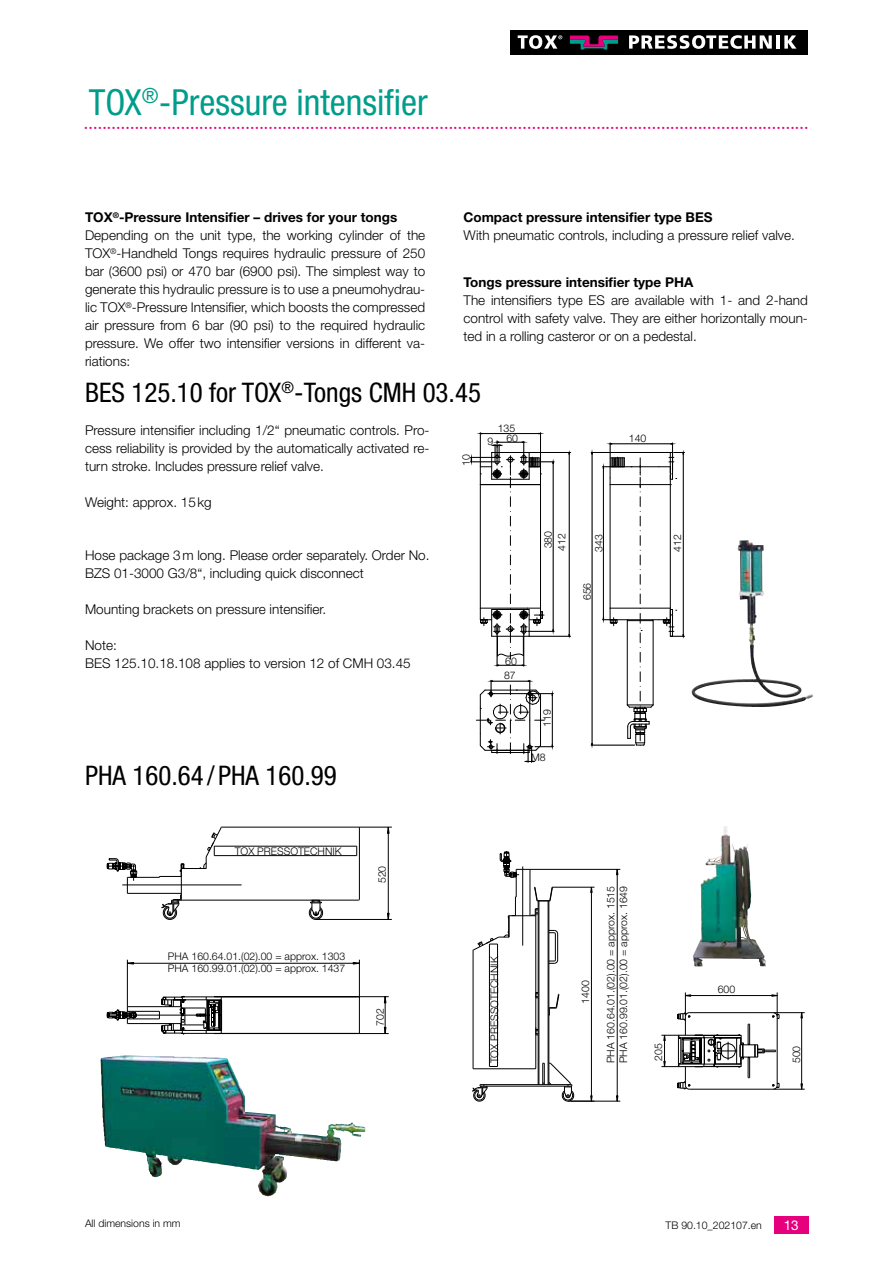
<style>
.page{position:relative;width:893px;height:1263px;background:#fff}
.page>*{position:absolute;margin:0;border:0;box-sizing:border-box;transform-origin:0 0}
.t1{font:condensed 36px "Helvetica Neue LT Std";color:#009d8b}
.t2{font:condensed 27px "Helvetica Neue LT Std";color:#000}
.t3{font:20.25px "Times New Roman";color:#e6007d}
.t4{font:300 13.5px/18px "Helvetica Neue LT Std";color:#000}
.t5{font:700 13.5px "Helvetica Neue LT Std";color:#000}
.t6{font:13.5px "Helvetica Neue LT Pro";color:#fff}
.t7{font:300 10.5px/12.6px "Helvetica Neue LT Std";color:#000}
.s1{font-weight:700}
</style>
<div class="page">
<div style="left:774px;top:1216px;width:34px;height:17px;background:#e6007d"></div>
<div style="left:510px;top:30px;width:298px;height:25px;background:#000"></div>
<svg style="left:518px;top:35px;width:44px;height:14px"></svg>
<svg style="left:629px;top:35px;width:143px;height:14px"></svg>
<hr style="left:776px;top:35px;width:4px;height:14px;background:#fff">
<svg style="left:784px;top:35px;width:12px;height:14px"></svg>
<svg style="left:570px;top:35px;width:48px;height:15px"></svg>
<hr style="left:359px;top:827px;width:33px;height:1px;background:#000">
<hr style="left:319px;top:919px;width:73px;height:1px;background:#000">
<svg style="left:106px;top:827px;width:283px;height:207px"></svg>
<hr style="left:480px;top:1086px;width:92px;height:1px;background:#000">
<hr style="left:480px;top:1084px;width:92px;height:1px;background:#000">
<hr style="left:473px;top:1068px;width:62px;height:1px;background:#000">
<hr style="left:473px;top:950px;width:1px;height:119px;background:#000">
<hr style="left:489px;top:944px;width:1px;height:122px;background:#000">
<hr style="left:497px;top:944px;width:1px;height:122px;background:#000">
<hr style="left:535px;top:916px;width:1px;height:152px;background:#000">
<svg style="left:535px;top:1027px;width:3px;height:8px"></svg>
<svg style="left:535px;top:992px;width:3px;height:6px"></svg>
<hr style="left:538px;top:901px;width:1px;height:183px;background:#000">
<hr style="left:548px;top:901px;width:1px;height:183px;background:#000">
<svg style="left:548px;top:993px;width:12px;height:23px"></svg>
<svg style="left:472px;top:1084px;width:16px;height:18px"></svg>
<hr style="left:801px;top:1013px;width:1px;height:76px;background:#000">
<hr style="left:773px;top:1012px;width:32px;height:1px;background:#000">
<hr style="left:773px;top:1089px;width:32px;height:1px;background:#000">
<svg style="left:800px;top:1012px;width:3px;height:6px"></svg>
<svg style="left:800px;top:1083px;width:3px;height:7px"></svg>
<hr style="left:530px;top:869px;width:90px;height:1px;background:#000">
<hr style="left:571px;top:1101px;width:49px;height:1px;background:#000">
<hr style="left:617px;top:869px;width:1px;height:232px;background:#000">
<hr style="left:552px;top:887px;width:42px;height:1px;background:#000">
<hr style="left:591px;top:887px;width:1px;height:214px;background:#000">
<svg style="left:534px;top:1062px;width:60px;height:40px"></svg>
<svg style="left:590px;top:887px;width:3px;height:6px"></svg>
<svg style="left:661px;top:992px;width:119px;height:98px"></svg>
<svg style="left:472px;top:851px;width:86px;height:113px"></svg>
<img style="left:101px;top:1056px;width:216px;height:140px">
<img style="left:693px;top:835px;width:30px;height:131px">
<hr style="left:480px;top:433px;width:60px;height:1px;background:#000">
<hr style="left:540px;top:433px;width:1px;height:34px;background:#000">
<hr style="left:480px;top:433px;width:1px;height:34px;background:#000">
<hr style="left:592px;top:452px;width:1px;height:293px;background:#000">
<hr style="left:591px;top:452px;width:81px;height:1px;background:#000">
<hr style="left:591px;top:745px;width:44px;height:1px;background:#000">
<hr style="left:569px;top:452px;width:1px;height:184px;background:#000">
<hr style="left:529px;top:636px;width:42px;height:1px;background:#000">
<hr style="left:529px;top:452px;width:42px;height:1px;background:#000">
<hr style="left:497px;top:628px;width:1px;height:38px;background:#000">
<hr style="left:523px;top:628px;width:1px;height:38px;background:#000">
<svg style="left:498px;top:665px;width:25px;height:1px"></svg>
<svg style="left:476px;top:680px;width:77px;height:82px"></svg>
<svg style="left:470px;top:441px;width:84px;height:218px"></svg>
<svg style="left:602px;top:443px;width:82px;height:303px"></svg>
<img style="left:711px;top:540px;width:45px;height:142px">
<h1 class="t1" style="left:89px;top:81px;width:341px">TOX<sup>®</sup>-Pressure intensifier</h1>
<h3 class="t3" style="left:84px;top:108px;width:727px">.............................................................................................................................................................</h3>
<p class="t4" style="left:85px;top:208px;width:342px"><span class="s1">TOX</span><sup>®</sup><span class="s1">-Pressure Intensifier – drives for your tongs </span>Depending on the unit type, the working cylinder of the TOX<sup>®</sup>-Handheld Tongs requires hydraulic pressure of 250 bar (3600 psi) or 470 bar (6900 psi). The simplest way to generate this hydraulic pressure is to use a pneumohydrau&shy;lic TOX<sup>®</sup>-Pressure Intensifier, which boosts the compressed air pressure from 6 bar (90 psi) to the required hydraulic pressure. We offer two intensifier versions in different va&shy;riations:</p>
<p class="t5" style="left:463px;top:209px;width:251px">Compact pressure intensifier type BES</p>
<p class="t4" style="left:463px;top:226px;width:333px">With pneumatic controls, including a pressure relief valve.</p>
<p class="t5" style="left:463px;top:274px;width:231px">Tongs pressure intensifier type PHA</p>
<p class="t4" style="left:463px;top:291px;width:346px;text-align:justify">The intensifiers type ES are available with 1- and 2-hand control with safety valve. They are either horizontally moun&shy;ted in a rolling casteror or on a pedestal.</p>
<h2 class="t2" style="left:85px;top:377px;width:397px">BES 125.10 for TOX<sup>®</sup>-Tongs CMH 03.45</h2>
<p class="t4" style="left:85px;top:421px;width:346px;text-align:justify">Pressure intensifier including 1/2“ pneumatic controls. Pro&shy;cess reliability is provided by the automatically activated re&shy;turn stroke. Includes pressure relief valve.</p>
<p class="t4" style="left:85px;top:493px;width:128px">Weight: approx. 15kg</p>
<p class="t4" style="left:85px;top:546px;width:346px">Hose package 3m long. Please order separately. Order No.<br>BZS 01-3000 G3/8“, including quick disconnect</p>
<p class="t4" style="left:85px;top:600px;width:243px">Mounting brackets on pressure intensifier.</p>
<p class="t4" style="left:85px;top:636px;width:327px">Note:<br>BES 125.10.18.108 applies to version 12 of CMH 03.45</p>
<h2 class="t2" style="left:85px;top:759px;width:253px">PHA 160.64 / PHA 160.99</h2>
<p class="t7" style="left:235px;top:844px;width:108px">TOX PRESSOTECHNIK</p>
<p class="t7" style="left:168px;top:949px;width:179px">PHA 160.64.01.(02).00 = approx. 1303<br>PHA 160.99.01.(02).00 = approx. 1437</p>
<p class="t7" style="left:376px;top:883px;width:19px;rotate:-90deg">520</p>
<p class="t7" style="left:374px;top:1026px;width:19px;rotate:-90deg">702</p>
<p class="t7" style="left:460px;top:466px;width:13px;rotate:-90deg">10</p>
<p class="t7" style="left:498px;top:422px;width:22px;line-height:10.6px;text-align:right">135<br>60</p>
<p class="t7" style="left:629px;top:432px;width:19px">140</p>
<p class="t7" style="left:487px;top:434px;width:7px">9</p>
<p class="t7" style="left:542px;top:548px;width:19px;rotate:-90deg">380</p>
<p class="t7" style="left:592px;top:552px;width:19px;rotate:-90deg">343</p>
<p class="t7" style="left:555px;top:551px;width:19px;rotate:-90deg">412</p>
<p class="t7" style="left:671px;top:552px;width:19px;rotate:-90deg">412</p>
<p class="t7" style="left:581px;top:600px;width:19px;rotate:-90deg">656</p>
<p class="t7" style="left:504px;top:654px;width:14px;line-height:13.8px">60<br>87</p>
<p class="t7" style="left:540px;top:726px;width:19px;rotate:-90deg">119</p>
<p class="t7" style="left:531px;top:750px;width:16px">M8</p>
<p class="t7" style="left:488px;top:1063px;width:108px;rotate:-90deg">TOX PRESSOTECHNIK</p>
<p class="t7" style="left:579px;top:1004px;width:25px;rotate:-90deg">1400</p>
<p class="t7" style="left:604px;top:1063px;width:179px;rotate:-90deg">PHA 160.64.01.(02).00 = approx. 1515<br>PHA 160.99.01.(02).00 = approx. 1649</p>
<p class="t7" style="left:718px;top:983px;width:19px">600</p>
<p class="t7" style="left:652px;top:1061px;width:19px;rotate:-90deg">205</p>
<p class="t7" style="left:790px;top:1063px;width:19px;rotate:-90deg">500</p>
<p class="t7" style="left:85px;top:1216px;width:97px">All dimensions in mm</p>
<p class="t7" style="left:666px;top:1218px;width:98px">TB 90.10_202107.en</p>
<p class="t6" style="left:784px;top:1217px;width:17px">13</p>
</div>
